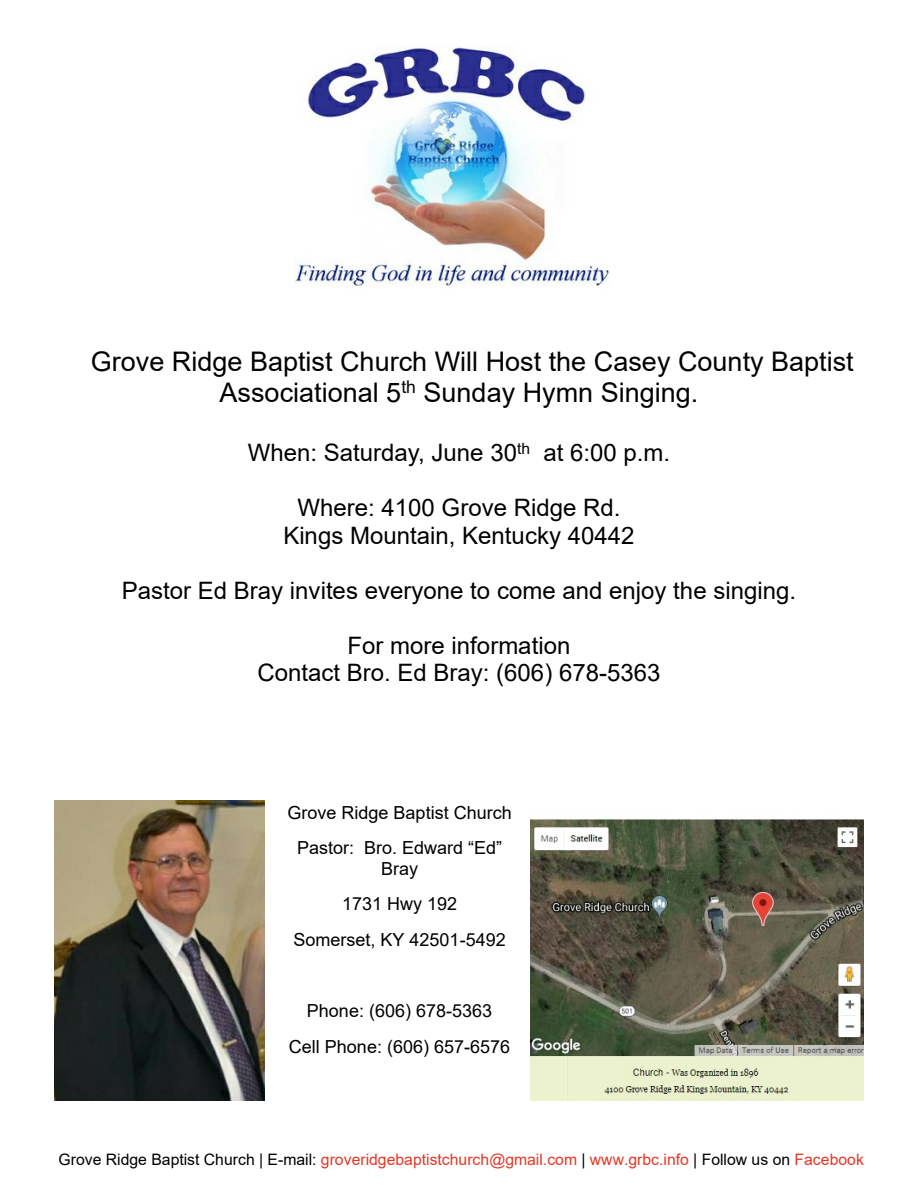
<style>
.page{position:relative;width:918px;height:1188px;background:#fff}
.page>*{position:absolute;margin:0;border:0;box-sizing:border-box;transform-origin:0 0}
.t1{font:27px/30.9px "Arial";color:#000}
.t2{font:24px/27.5px "Arial";color:#000;text-align:center}
.t3{font:18px/35.7px "Arial";color:#000;text-align:center}
.t4{font:15.75px "Arial";color:#e63726}
.s1{color:#000}
</style>
<div class="page">
<img style="left:294px;top:45px;width:317px;height:243px">
<img style="left:54px;top:800px;width:211px;height:301px">
<img style="left:531px;top:819px;width:333px;height:282px">
<p class="t1" style="left:220px;top:348px;width:636px;text-indent:-129px">Grove Ridge Baptist Church Will Host the Casey County Baptist<br>Associational 5<sup>th</sup> Sunday Hymn Singing.</p>
<p class="t2" style="left:248px;top:441px;width:424px">When: Saturday, June 30<sup>th</sup> at 6:00 p.m.</p>
<p class="t2" style="left:283px;top:496px;width:353px">Where: 4100 Grove Ridge Rd.<br>Kings Mountain, Kentucky 40442</p>
<p class="t2" style="left:122px;top:579px;width:676px">Pastor Ed Bray invites everyone to come and enjoy the singing.</p>
<p class="t2" style="left:257px;top:634px;width:405px">For more information<br>Contact Bro. Ed Bray: (606) 678-5363</p>
<p class="t3" style="left:287px;top:796px;width:226px">Grove Ridge Baptist Church<br>Pastor: Bro. Edward “Ed”</p>
<p class="t3" style="left:293px;top:852px;width:214px">Bray<br>1731 Hwy 192<br>Somerset, KY 42501-5492</p>
<p class="t3" style="left:289px;top:995px;width:223px">Phone: (606) 678-5363<br>Cell Phone: (606) 657-6576</p>
<p class="t4" style="left:59px;top:1153px;width:807px"><span class="s1">Grove Ridge Baptist Church | E-mail:</span> groveridgebaptistchurch@gmail.com <span class="s1">|</span> www.grbc.info <span class="s1">| Follow us on</span> Facebook</p>
</div>
